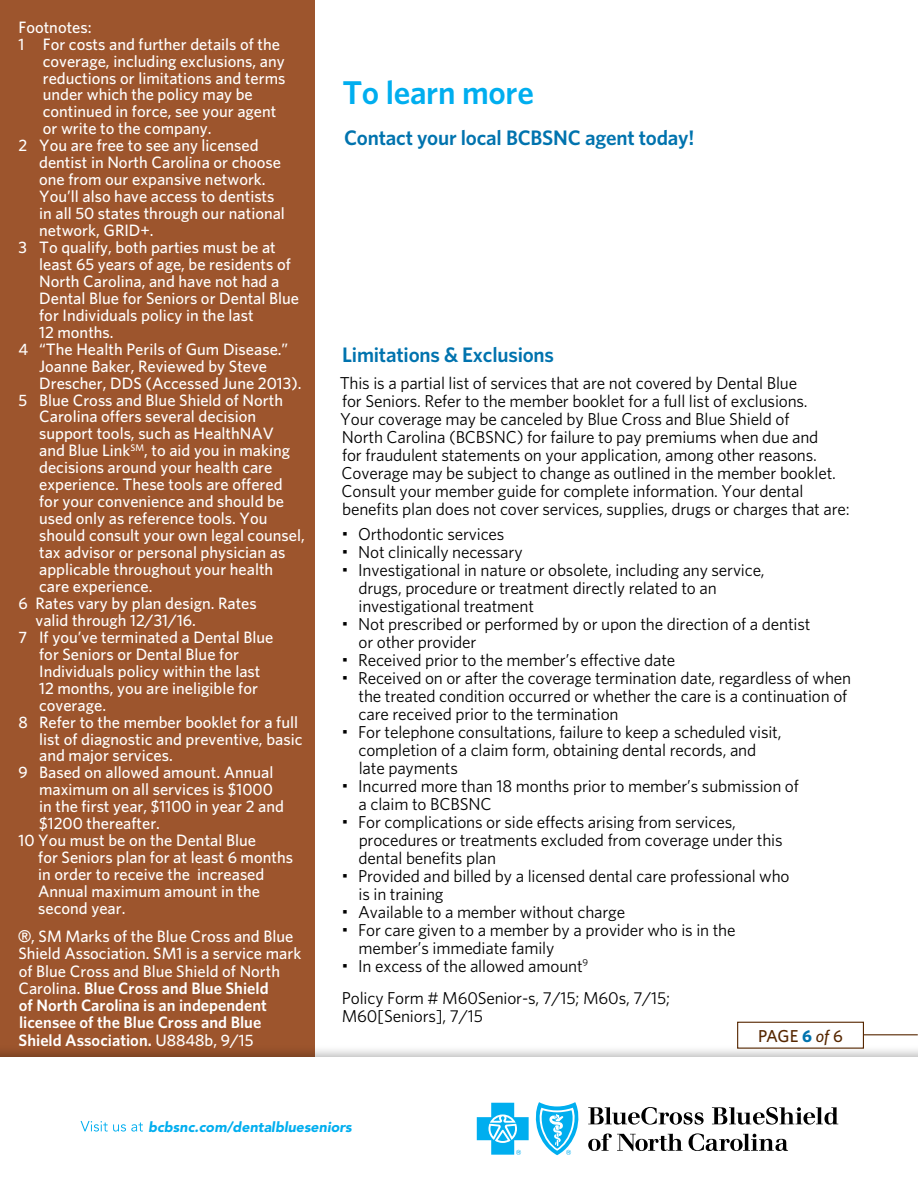
<style>
.page{position:relative;width:918px;height:1188px;background:#fff}
.page>*{position:absolute;margin:0;border:0;box-sizing:border-box;transform-origin:0 0}
.t1{font:600 33px "Whitney";letter-spacing:-.01em;color:#00aeef}
.t2{font:600 21px "Whitney";letter-spacing:-.01em;color:#0073ae}
.t3{font:17.25px/18px "Whitney";letter-spacing:-.01em;color:#000}
.t4{font:500 17.25px "Whitney";color:#572700}
.t5{font:500 16.5px/17.2px "Whitney";color:#fff}
.t6{font:italic 900 14.25px "Avenir";color:#00aeef}
.s1{font-family:"Avenir"}
.s2{font-weight:600}
.s3{font-weight:700;color:#0073ae}
.s4{font-style:italic}
</style>
<div class="page">
<div style="left:0;top:0;width:315px;height:1081px;background:#9d552d"></div>
<hr style="left:819px;top:1034px;width:99px;height:1px;background:#572700">
<div style="left:738px;top:1022px;width:125px;height:26px;background:#fff"></div>
<div style="left:737px;top:1022px;width:127px;height:27px;border:1px solid #572700"></div>
<div style="left:0;top:1045px;width:918px;height:143px;background:#000;opacity:.4"></div>
<div style="left:0;top:1057px;width:918px;height:131px;background:#fff"></div>
<svg style="left:588px;top:1107px;width:116px;height:18px"></svg>
<svg style="left:712px;top:1107px;width:126px;height:18px"></svg>
<svg style="left:588px;top:1134px;width:95px;height:17px"></svg>
<svg style="left:689px;top:1133px;width:99px;height:18px"></svg>
<svg style="left:535px;top:1102px;width:44px;height:53px"></svg>
<svg style="left:477px;top:1103px;width:52px;height:52px"></svg>
<svg style="left:81px;top:1121px;width:62px;height:11px"></svg>
<p class="t5" style="left:18px;top:18px;width:75px">Footnotes:</p>
<p class="t5" style="left:18px;top:35px;width:263px">1 For costs and further details of the</p>
<p class="t5" style="left:43px;top:52px;width:243px">coverage, including exclusions, any</p>
<p class="t5" style="left:43px;top:69px;width:244px">reductions or limitations and terms</p>
<p class="t5" style="left:43px;top:86px;width:212px">under which the policy may be</p>
<p class="t5" style="left:43px;top:103px;width:235px">continued in force, see your agent</p>
<p class="t5" style="left:43px;top:120px;width:170px">or write to the company.</p>
<p class="t5" style="left:18px;top:136px;width:242px">2 You are free to see any licensed</p>
<p class="t5" style="left:39px;top:153px;width:243px">dentist in North Carolina or choose</p>
<p class="t5" style="left:39px;top:170px;width:228px">one from our expansive network.</p>
<p class="t5" style="left:39px;top:187px;width:237px">You’ll also have access to dentists</p>
<p class="t5" style="left:39px;top:204px;width:247px">in all 50 states through our national</p>
<p class="t5" style="left:39px;top:221px;width:116px">network, GRID+.</p>
<p class="t5" style="left:18px;top:238px;width:259px">3 To qualify, both parties must be at</p>
<p class="t5" style="left:39px;top:255px;width:253px">least 65 years of age, be residents of</p>
<p class="t5" style="left:39px;top:272px;width:242px">North Carolina, and have not had a</p>
<p class="t5" style="left:39px;top:289px;width:261px">Dental Blue for Seniors or Dental Blue</p>
<p class="t5" style="left:39px;top:306px;width:216px">for Individuals policy in the last</p>
<p class="t5" style="left:39px;top:323px;width:76px">12 months.</p>
<p class="t5" style="left:18px;top:340px;width:271px">4 “The Health Perils of Gum Disease.”</p>
<p class="t5" style="left:39px;top:357px;width:229px">Joanne Baker, Reviewed by Steve</p>
<p class="t5" style="left:39px;top:374px;width:264px">Drescher, DDS (Accessed June 2013).</p>
<p class="t5" style="left:18px;top:391px;width:266px">5 Blue Cross and Blue Shield of North</p>
<p class="t5" style="left:39px;top:408px;width:218px">Carolina offers several decision</p>
<p class="t5" style="left:39px;top:425px;width:236px">support tools, such as HealthNAV</p>
<p class="t5" style="left:39px;top:442px;width:252px">and Blue Link<sup>SM</sup>, to aid you in making</p>
<p class="t5" style="left:39px;top:459px;width:235px">decisions around your health care</p>
<p class="t5" style="left:39px;top:476px;width:245px">experience. These tools are offered</p>
<p class="t5" style="left:39px;top:492px;width:247px">for your convenience and should be</p>
<p class="t5" style="left:39px;top:509px;width:230px">used only as reference tools. You</p>
<p class="t5" style="left:39px;top:526px;width:267px">should consult your own legal counsel,</p>
<p class="t5" style="left:39px;top:543px;width:248px">tax advisor or personal physician as</p>
<p class="t5" style="left:39px;top:560px;width:236px">applicable throughout your health</p>
<p class="t5" style="left:39px;top:577px;width:115px">care experience.</p>
<p class="t5" style="left:18px;top:594px;width:240px">6 Rates vary by plan design. Rates</p>
<p class="t5" style="left:36px;top:611px;width:162px">valid through 12/31/16.</p>
<p class="t5" style="left:18px;top:628px;width:256px">7 If you’ve terminated a Dental Blue</p>
<p class="t5" style="left:39px;top:645px;width:201px">for Seniors or Dental Blue for</p>
<p class="t5" style="left:39px;top:662px;width:223px">Individuals policy within the last</p>
<p class="t5" style="left:39px;top:679px;width:220px">12 months, you are ineligible for</p>
<p class="t5" style="left:39px;top:696px;width:68px">coverage.</p>
<p class="t5" style="left:18px;top:713px;width:281px">8 Refer to the member booklet for a full</p>
<p class="t5" style="left:39px;top:730px;width:265px">list of diagnostic and preventive, basic</p>
<p class="t5" style="left:39px;top:747px;width:135px">and major services.</p>
<p class="t5" style="left:18px;top:764px;width:256px">9 Based on allowed amount. Annual</p>
<p class="t5" style="left:39px;top:781px;width:235px">maximum on all services is $1000</p>
<p class="t5" style="left:39px;top:797px;width:246px">in the first year, $1100 in year 2 and</p>
<p class="t5" style="left:39px;top:814px;width:122px">$1200 thereafter.</p>
<p class="t5" style="left:18px;top:831px;width:239px">10 You must be on the Dental Blue</p>
<p class="t5" style="left:38px;top:848px;width:256px">for Seniors plan for at least 6 months</p>
<p class="t5" style="left:38px;top:865px;width:228px">in order to receive the increased</p>
<p class="t5" style="left:38px;top:882px;width:223px">Annual maximum amount in the</p>
<p class="t5" style="left:38px;top:899px;width:89px">second year.</p>
<p class="t5" style="left:18px;top:927px;width:285px"><span class="s1">®</span>, SM Marks of the Blue Cross and Blue Shield Association. SM1 is a service mark of Blue Cross and Blue Shield of North Carolina. <span class="s2">Blue Cross and Blue Shield<br>of North Carolina is an independent licensee of the Blue Cross and Blue Shield Association.</span> U8848b, 9/15</p>
<h1 class="t1" style="left:342px;top:72px;width:193px">To learn more</h1>
<p class="t2" style="left:344px;top:125px;width:352px">Contact your local BCBSNC agent today!</p>
<p class="t2" style="left:342px;top:341px;width:213px">Limitations &amp; Exclusions</p>
<p class="t3" style="left:340px;top:374px;width:512px">This is a partial list of services that are not covered by Dental Blue<br>for Seniors. Refer to the member booklet for a full list of exclusions.<br>Your coverage may be canceled by Blue Cross and Blue Shield of<br>North Carolina (BCBSNC) for failure to pay premiums when due and<br>for fraudulent statements on your application, among other reasons.<br>Coverage may be subject to change as outlined in the member booklet.<br>Consult your member guide for complete information. Your dental benefits plan does not cover services, supplies, drugs or charges that are:</p>
<p class="t3" style="left:343px;top:525px;width:163px">■ Orthodontic services</p>
<p class="t3" style="left:343px;top:543px;width:181px">■ Not clinically necessary</p>
<p class="t3" style="left:359px;top:561px;width:408px;text-indent:-16px">■ Investigational in nature or obsolete, including any service, drugs, procedure or treatment directly related to an investigational treatment</p>
<p class="t3" style="left:359px;top:615px;width:453px;text-indent:-16px">■ Not prescribed or performed by or upon the direction of a dentist or other provider</p>
<p class="t3" style="left:343px;top:651px;width:334px">■ Received prior to the member’s effective date</p>
<p class="t3" style="left:358px;top:669px;width:494px;text-indent:-16px">■ Received on or after the coverage termination date, regardless of when the treated condition occurred or whether the care is a continuation of care received prior to the termination</p>
<p class="t3" style="left:359px;top:723px;width:425px;text-indent:-16px">■ For telephone consultations, failure to keep a scheduled visit, completion of a claim form, obtaining dental records, and late payments</p>
<p class="t3" style="left:359px;top:777px;width:442px;text-indent:-16px">■ Incurred more than 18 months prior to member’s submission of a claim to BCBSNC</p>
<p class="t3" style="left:359px;top:813px;width:426px;text-indent:-16px">■ For complications or side effects arising from services, procedures or treatments excluded from coverage under this dental benefits plan</p>
<p class="t3" style="left:359px;top:867px;width:432px;text-indent:-16px">■ Provided and billed by a licensed dental care professional who is in training</p>
<p class="t3" style="left:343px;top:903px;width:284px">■ Available to a member without charge</p>
<p class="t3" style="left:359px;top:921px;width:378px;text-indent:-16px">■ For care given to a member by a provider who is in the member’s immediate family</p>
<p class="t3" style="left:342px;top:950px;width:330px;line-height:31.5px">■ In excess of the allowed amount<sup>9<br></sup>Policy Form # M60Senior-s, 7/15; M60s, 7/15;</p>
<p class="t3" style="left:342px;top:1006px;width:143px">M60[Seniors], 7/15</p>
<p class="t4" style="left:758px;top:1026px;width:86px">PAGE <span class="s3">6</span> <span class="s4">of</span> 6</p>
<p class="t6" style="left:148px;top:1118px;width:205px">bcbsnc.com/dentalblueseniors</p>
</div>
